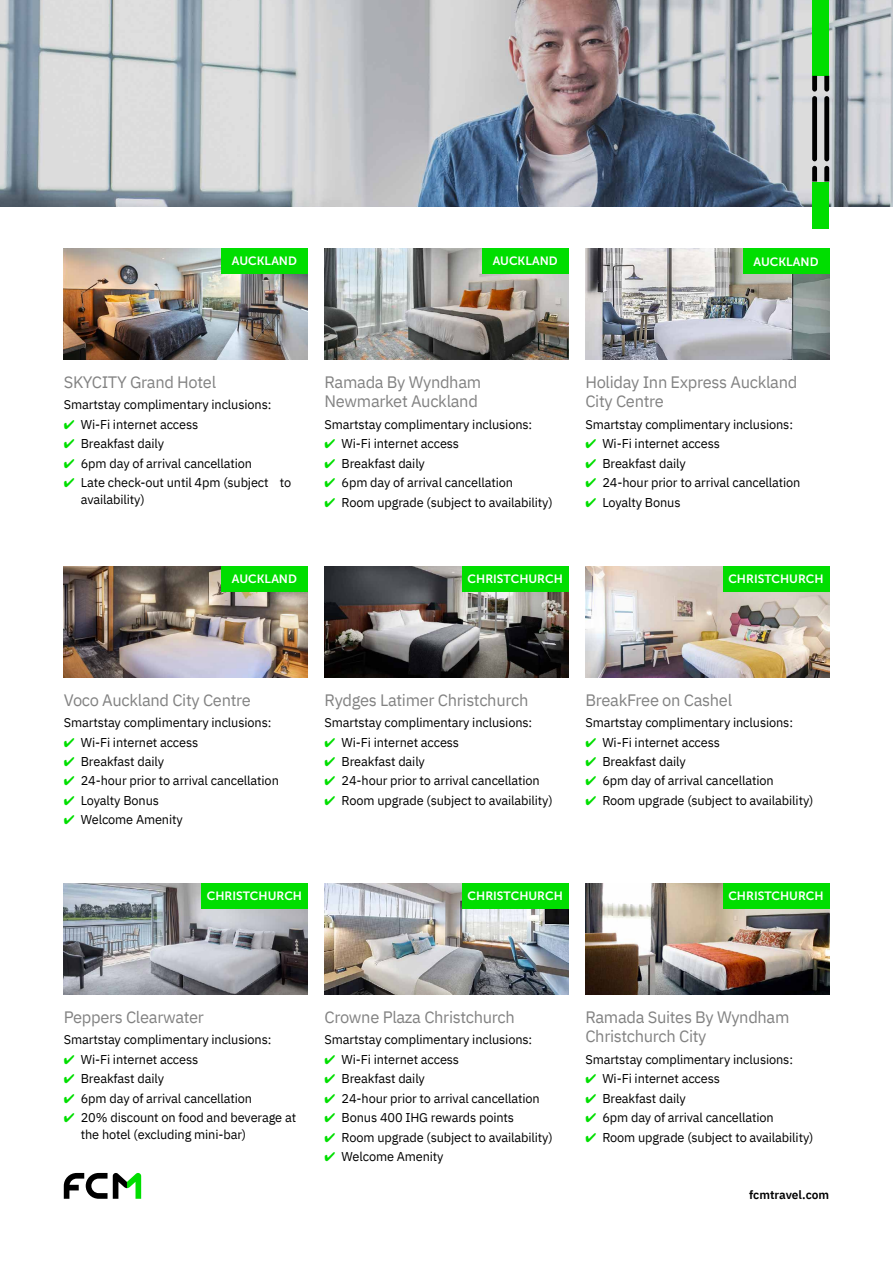
<style>
.page{position:relative;width:893px;height:1263px;background:#fff}
.page>*{position:absolute;margin:0;border:0;box-sizing:border-box;transform-origin:0 0}
.t1{font:16.5px/19.8px "IBM Plex Sans";letter-spacing:-.02em;color:#828282}
.t2{font:12.75px/16.5px "IBM Plex Sans";letter-spacing:-.01em;color:#000}
.t3{font:12px "Museo Sans 700";color:#fff}
.t4{font:600 12px "IBM Plex Sans";color:#000}
.s1{color:#00de00}
</style>
<div class="page">
<img style="left:64px;top:883px;width:244px;height:111px">
<img style="left:325px;top:883px;width:243px;height:111px">
<img style="left:585px;top:883px;width:244px;height:111px">
<div style="left:462px;top:883px;width:106px;height:26px;background:#00de00"></div>
<div style="left:201px;top:883px;width:107px;height:26px;background:#00de00"></div>
<div style="left:723px;top:883px;width:106px;height:26px;background:#00de00"></div>
<img style="left:64px;top:566px;width:244px;height:111px">
<img style="left:325px;top:566px;width:243px;height:111px">
<img style="left:585px;top:566px;width:244px;height:111px">
<div style="left:221px;top:566px;width:87px;height:26px;background:#00de00"></div>
<div style="left:462px;top:566px;width:106px;height:26px;background:#00de00"></div>
<div style="left:723px;top:566px;width:106px;height:26px;background:#00de00"></div>
<img style="left:64px;top:248px;width:244px;height:111px">
<img style="left:325px;top:248px;width:243px;height:111px">
<img style="left:585px;top:248px;width:244px;height:111px">
<div style="left:221px;top:248px;width:87px;height:26px;background:#00de00"></div>
<div style="left:482px;top:248px;width:86px;height:26px;background:#00de00"></div>
<div style="left:743px;top:248px;width:86px;height:26px;background:#00de00"></div>
<img style="left:0;top:0;width:893px;height:207px">
<svg style="left:64px;top:1173px;width:77px;height:26px"></svg>
<div style="left:812px;top:0;width:17px;height:76px;background:#00de00"></div>
<div style="left:812px;top:182px;width:17px;height:47px;background:#00de00"></div>
<svg style="left:812px;top:76px;width:17px;height:106px;background:#6d6d6e"></svg>
<p class="t3" style="left:232px;top:254px;width:67px">AUCKLAND</p>
<p class="t3" style="left:493px;top:254px;width:67px">AUCKLAND</p>
<p class="t3" style="left:753px;top:255px;width:67px">AUCKLAND</p>
<p class="t1" style="left:64px;top:370px;width:154px">SKYCITY Grand Hotel</p>
<p class="t2" style="left:64px;top:395px;width:209px">Smartstay complimentary inclusions:</p>
<p class="t2" style="left:64px;top:415px;width:136px"><span class="s1">✔</span> Wi-Fi internet access</p>
<p class="t2" style="left:64px;top:434px;width:102px"><span class="s1">✔</span> Breakfast daily</p>
<p class="t2" style="left:64px;top:454px;width:190px"><span class="s1">✔</span> 6pm day of arrival cancellation</p>
<p class="t2" style="left:81px;top:473px;width:212px;text-indent:-17px"><span class="s1">✔</span> Late check-out until 4pm (subject to availability)</p>
<p class="t1" style="left:325px;top:370px;width:158px">Ramada By Wyndham<br>Newmarket Auckland</p>
<p class="t2" style="left:325px;top:415px;width:209px">Smartstay complimentary inclusions:</p>
<p class="t2" style="left:325px;top:434px;width:136px"><span class="s1">✔</span> Wi-Fi internet access</p>
<p class="t2" style="left:325px;top:454px;width:102px"><span class="s1">✔</span> Breakfast daily</p>
<p class="t2" style="left:325px;top:473px;width:190px"><span class="s1">✔</span> 6pm day of arrival cancellation</p>
<p class="t2" style="left:325px;top:493px;width:230px"><span class="s1">✔</span> Room upgrade (subject to availability)</p>
<p class="t1" style="left:585px;top:370px;width:213px">Holiday Inn Express Auckland<br>City Centre</p>
<p class="t2" style="left:585px;top:415px;width:209px">Smartstay complimentary inclusions:</p>
<p class="t2" style="left:585px;top:434px;width:136px"><span class="s1">✔</span> Wi-Fi internet access</p>
<p class="t2" style="left:585px;top:454px;width:102px"><span class="s1">✔</span> Breakfast daily</p>
<p class="t2" style="left:585px;top:473px;width:217px"><span class="s1">✔</span> 24-hour prior to arrival cancellation</p>
<p class="t2" style="left:585px;top:493px;width:97px"><span class="s1">✔</span> Loyalty Bonus</p>
<p class="t3" style="left:232px;top:572px;width:67px">AUCKLAND</p>
<p class="t3" style="left:468px;top:572px;width:97px">CHRISTCHURCH</p>
<p class="t3" style="left:728px;top:572px;width:97px">CHRISTCHURCH</p>
<p class="t1" style="left:64px;top:688px;width:189px">Voco Auckland City Centre</p>
<p class="t2" style="left:64px;top:713px;width:209px">Smartstay complimentary inclusions:</p>
<p class="t2" style="left:64px;top:733px;width:136px"><span class="s1">✔</span> Wi-Fi internet access</p>
<p class="t2" style="left:64px;top:752px;width:102px"><span class="s1">✔</span> Breakfast daily</p>
<p class="t2" style="left:64px;top:772px;width:217px"><span class="s1">✔</span> 24-hour prior to arrival cancellation</p>
<p class="t2" style="left:64px;top:791px;width:97px"><span class="s1">✔</span> Loyalty Bonus</p>
<p class="t2" style="left:64px;top:811px;width:121px"><span class="s1">✔</span> Welcome Amenity</p>
<p class="t1" style="left:325px;top:688px;width:205px">Rydges Latimer Christchurch</p>
<p class="t2" style="left:325px;top:713px;width:209px">Smartstay complimentary inclusions:</p>
<p class="t2" style="left:325px;top:733px;width:136px"><span class="s1">✔</span> Wi-Fi internet access</p>
<p class="t2" style="left:325px;top:752px;width:102px"><span class="s1">✔</span> Breakfast daily</p>
<p class="t2" style="left:325px;top:772px;width:217px"><span class="s1">✔</span> 24-hour prior to arrival cancellation</p>
<p class="t2" style="left:325px;top:791px;width:230px"><span class="s1">✔</span> Room upgrade (subject to availability)</p>
<p class="t1" style="left:585px;top:688px;width:148px">BreakFree on Cashel</p>
<p class="t2" style="left:585px;top:713px;width:209px">Smartstay complimentary inclusions:</p>
<p class="t2" style="left:585px;top:733px;width:136px"><span class="s1">✔</span> Wi-Fi internet access</p>
<p class="t2" style="left:585px;top:752px;width:102px"><span class="s1">✔</span> Breakfast daily</p>
<p class="t2" style="left:585px;top:772px;width:190px"><span class="s1">✔</span> 6pm day of arrival cancellation</p>
<p class="t2" style="left:585px;top:791px;width:230px"><span class="s1">✔</span> Room upgrade (subject to availability)</p>
<p class="t3" style="left:207px;top:889px;width:97px">CHRISTCHURCH</p>
<p class="t3" style="left:468px;top:889px;width:97px">CHRISTCHURCH</p>
<p class="t3" style="left:728px;top:889px;width:97px">CHRISTCHURCH</p>
<p class="t1" style="left:64px;top:1005px;width:142px">Peppers Clearwater</p>
<p class="t2" style="left:64px;top:1030px;width:209px">Smartstay complimentary inclusions:</p>
<p class="t2" style="left:64px;top:1050px;width:136px"><span class="s1">✔</span> Wi-Fi internet access</p>
<p class="t2" style="left:64px;top:1069px;width:102px"><span class="s1">✔</span> Breakfast daily</p>
<p class="t2" style="left:64px;top:1089px;width:190px"><span class="s1">✔</span> 6pm day of arrival cancellation</p>
<p class="t2" style="left:81px;top:1108px;width:217px;text-indent:-17px"><span class="s1">✔</span> 20% discount on food and beverage at the hotel (excluding mini-bar)</p>
<p class="t1" style="left:325px;top:1005px;width:192px">Crowne Plaza Christchurch</p>
<p class="t2" style="left:325px;top:1030px;width:209px">Smartstay complimentary inclusions:</p>
<p class="t2" style="left:325px;top:1050px;width:136px"><span class="s1">✔</span> Wi-Fi internet access</p>
<p class="t2" style="left:325px;top:1069px;width:102px"><span class="s1">✔</span> Breakfast daily</p>
<p class="t2" style="left:325px;top:1089px;width:217px"><span class="s1">✔</span> 24-hour prior to arrival cancellation</p>
<p class="t2" style="left:325px;top:1108px;width:191px"><span class="s1">✔</span> Bonus 400 IHG rewards points</p>
<p class="t2" style="left:325px;top:1128px;width:230px"><span class="s1">✔</span> Room upgrade (subject to availability)</p>
<p class="t2" style="left:325px;top:1147px;width:121px"><span class="s1">✔</span> Welcome Amenity</p>
<p class="t1" style="left:585px;top:1005px;width:206px">Ramada Suites By Wyndham<br>Christchurch City</p>
<p class="t2" style="left:585px;top:1050px;width:209px">Smartstay complimentary inclusions:</p>
<p class="t2" style="left:585px;top:1069px;width:136px"><span class="s1">✔</span> Wi-Fi internet access</p>
<p class="t2" style="left:585px;top:1089px;width:102px"><span class="s1">✔</span> Breakfast daily</p>
<p class="t2" style="left:585px;top:1108px;width:190px"><span class="s1">✔</span> 6pm day of arrival cancellation</p>
<p class="t2" style="left:585px;top:1128px;width:230px"><span class="s1">✔</span> Room upgrade (subject to availability)</p>
<p class="t4" style="left:749px;top:1185px;width:82px">fcmtravel.com</p>
</div>
